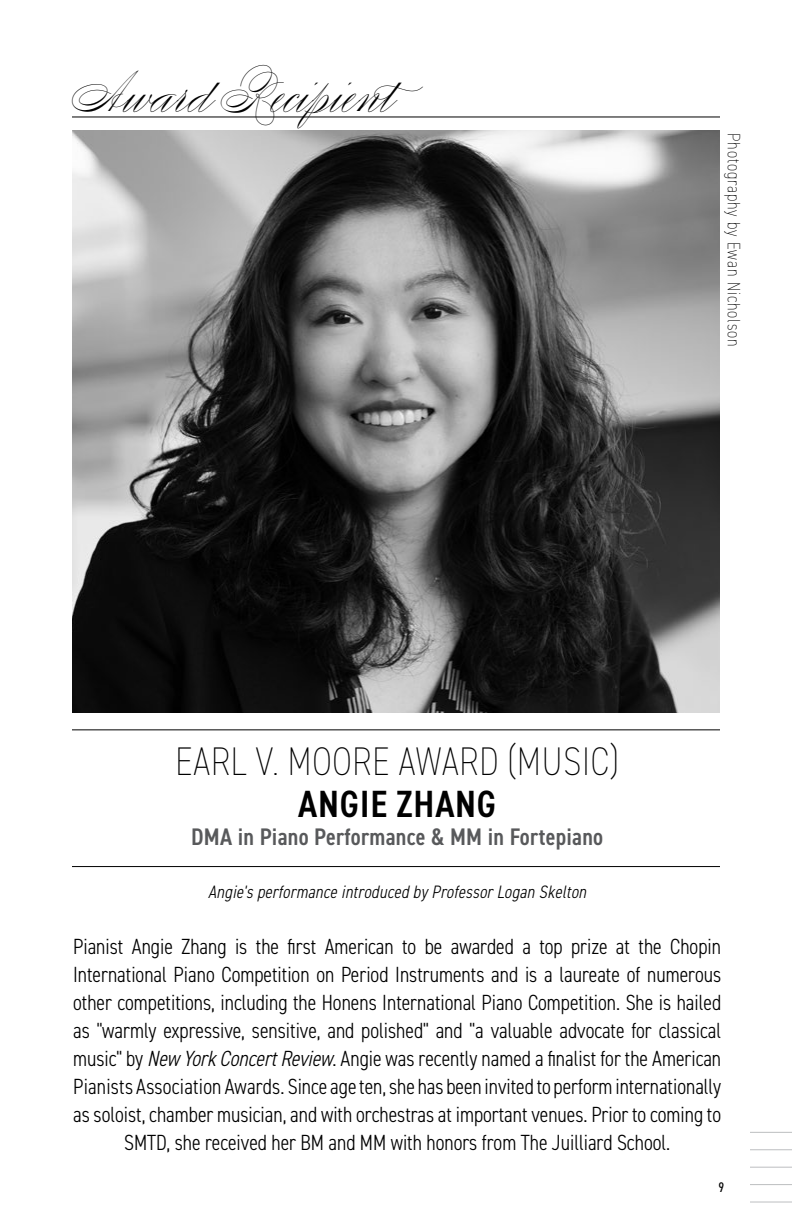
<style>
.page{position:relative;width:792px;height:1224px;background:#fff}
.page>*{position:absolute;margin:0;border:0;box-sizing:border-box;transform-origin:0 0}
.t1{font:48px "Compendium";color:#000}
.t2{font:200 condensed 40px "DIN2014";letter-spacing:.02em;color:#000}
.t3{font:600 condensed 38px "DIN2014";letter-spacing:.02em;color:#000}
.t4{font:600 condensed 24px "DIN2014";letter-spacing:.01em;color:#58595b}
.t5{font:300 condensed 22px/28px "DIN2014";color:#000;text-align:center}
.t6{font:italic 300 condensed 18px "DIN2014";color:#000}
.t7{font:200 condensed 18px "DIN2014";letter-spacing:.05em;color:#000}
.t8{font:condensed 14px "DIN2014";color:#000}
.s1{font-style:italic}
</style>
<div class="page">
<hr style="left:750px;top:1132px;width:42px;height:1px;background:#bcbec0">
<hr style="left:750px;top:1149px;width:42px;height:1px;background:#bcbec0">
<hr style="left:750px;top:1167px;width:42px;height:1px;background:#bcbec0">
<hr style="left:750px;top:1184px;width:42px;height:1px;background:#bcbec0">
<hr style="left:750px;top:1202px;width:42px;height:1px;background:#bcbec0">
<hr style="left:72px;top:866px;width:648px;height:1px;background:#000">
<hr style="left:72px;top:729px;width:648px;height:1px;background:#000">
<hr style="left:72px;top:116px;width:648px;height:1px;background:#000">
<img style="left:72px;top:131px;width:648px;height:582px">
<h1 class="t1" style="left:72px;top:67px;width:359px">Award Recipient</h1>
<p class="t7" style="left:745px;top:133px;width:215px;rotate:90deg">Photography by Ewan Nicholson</p>
<h2 class="t2" style="left:176px;top:737px;width:445px">EARL V. MOORE AWARD (MUSIC)</h2>
<h3 class="t3" style="left:298px;top:779px;width:199px">ANGIE ZHANG</h3>
<p class="t4" style="left:191px;top:821px;width:414px">DMA in Piano Performance &amp; MM in Fortepiano</p>
<p class="t6" style="left:208px;top:881px;width:384px">Angie'sperformance introduced byProfessorLogan Skelton</p>
<p class="t5" style="left:73px;top:932px;width:650px">Pianist Angie Zhang is the first American to be awarded a top prize at the Chopin International Piano Competition on Period Instruments and is a laureate of numerous other competitions, including the Honens International Piano Competition. She is hailed as "warmly expressive, sensitive, and polished" and "a valuable advocate for classical music" by <span class="s1">New YorkConcertReview</span>. Angie was recently named a finalist for the American Pianists Association Awards. Since age ten, she has been invited to perform internationally as soloist, chamber musician, and with orchestras at important venues. Prior to coming to SMTD, she received her BM and MM with honors from The Juilliard School.</p>
<p class="t8" style="left:718px;top:1178px;width:7px">9</p>
</div>
